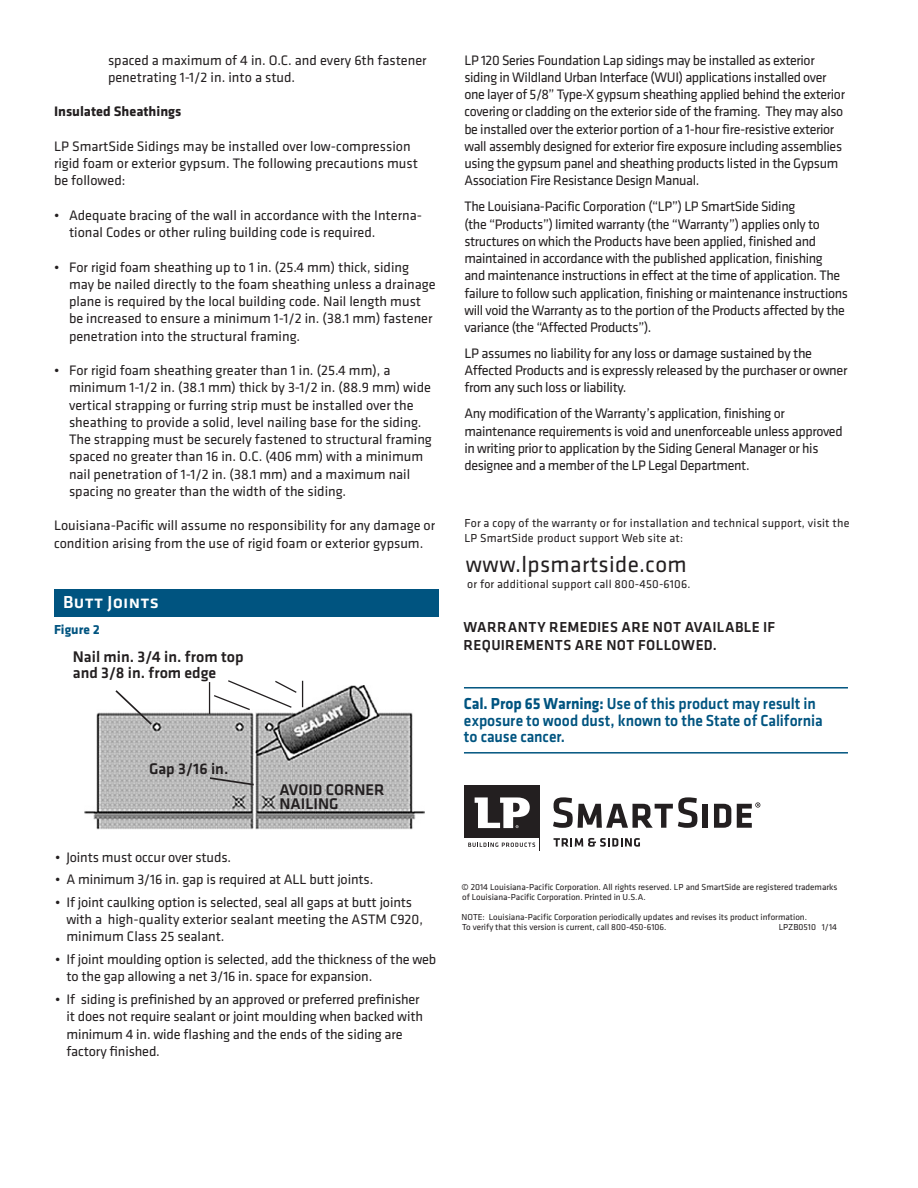
<style>
.page{position:relative;width:918px;height:1188px;background:#fff}
.page>*{position:absolute;margin:0;border:0;box-sizing:border-box;transform-origin:0 0}
.new_disclaimers{font:23.25px "Klavika";letter-spacing:.015em;color:#231f20}
.new_subs{font:500 18px "Klavika";letter-spacing:.015em;color:#fff}
.new_disclaimers-2{font:500 16.5px/16.5px "Klavika";letter-spacing:-.005em;color:#005480;scale:.94 1}
.t1{font:500 15.9px/15.8px "Klavika";color:#231f20}
.new_disclaimers-3{font:500 15px "Klavika";letter-spacing:.03em;color:#231f20}
.new_bullet_points{font:14.25px/17.2px "Klavika";letter-spacing:-.01em;color:#231f20}
.t2{font:700 14.25px "Klavika";color:#231f20}
.t3{font:13.5px "Klavika Bold TF";color:#005480}
.new_disclaimers-4{font:12px/15px "Klavika";letter-spacing:.015em;color:#231f20}
.new_call_outs{font:12px "Klavika";letter-spacing:.015em;color:#231f20}
.t4{font:9px/10.5px "Klavika";color:#231f20}
.s1{font-weight:700}
</style>
<div class="page">
<svg style="left:553px;top:797px;width:144px;height:31px"></svg>
<div style="left:703px;top:804px;width:5px;height:24px;background:#231f20"></div>
<svg style="left:714px;top:804px;width:17px;height:24px"></svg>
<svg style="left:737px;top:802px;width:23px;height:26px"></svg>
<svg style="left:554px;top:838px;width:86px;height:9px"></svg>
<div style="left:464px;top:785px;width:75px;height:53px;background:#231f20"></div>
<svg style="left:475px;top:797px;width:55px;height:31px"></svg>
<svg style="left:468px;top:843px;width:67px;height:4px"></svg>
<hr style="left:464px;top:687px;width:384px;height:2px;background:#005480">
<hr style="left:464px;top:752px;width:384px;height:2px;background:#005480">
<div style="left:54px;top:590px;width:384px;height:27px;background:#005480"></div>
<img style="left:84px;top:686px;width:341px;height:144px">
<svg style="left:114px;top:688px;width:40px;height:39px"></svg>
<svg style="left:208px;top:776px;width:48px;height:11px"></svg>
<hr style="left:209px;top:682px;width:1px;height:32px;background:#231f20">
<svg style="left:212px;top:680px;width:91px;height:31px"></svg>
<p class="new_bullet_points" style="left:108px;top:51px;width:320px">spaced a maximum of 4 in. O.C. and every 6th fastener penetrating 1-1/2 in. into a stud.</p>
<p class="t2" style="left:54px;top:101px;width:129px">Insulated Sheathings</p>
<p class="new_bullet_points" style="left:54px;top:137px;width:366px">LP SmartSide Sidings may be installed over low-compression rigid foam or exterior gypsum. The following precautions must be followed:</p>
<p class="new_bullet_points" style="left:69px;top:206px;width:355px;text-indent:-15px">• Adequate bracing of the wall in accordance with the Interna&shy;tional Codes or other ruling building code is required.</p>
<p class="new_bullet_points" style="left:69px;top:258px;width:368px;text-indent:-15px">• For rigid foam sheathing up to 1 in. (25.4 mm) thick, siding may be nailed directly to the foam sheathing unless a drainage plane is required by the local building code. Nail length must be increased to ensure a minimum 1-1/2 in. (38.1 mm) fastener penetration into the structural framing.</p>
<p class="new_bullet_points" style="left:69px;top:361px;width:364px;text-indent:-15px">• For rigid foam sheathing greater than 1 in. (25.4 mm), a minimum 1-1/2 in. (38.1 mm) thick by 3-1/2 in. (88.9 mm) wide vertical strapping or furring strip must be installed over the sheathing to provide a solid, level nailing base for the siding.<br>The strapping must be securely fastened to structural framing spaced no greater than 16 in. O.C. (406 mm) with a minimum nail penetration of 1-1/2 in. (38.1 mm) and a maximum nail spacing no greater than the width of the siding.</p>
<p class="new_bullet_points" style="left:54px;top:517px;width:383px">Louisiana-Pacific will assume no responsibility for any damage or condition arising from the use of rigid foam or exterior gypsum.</p>
<p class="new_subs" style="left:63px;top:590px;width:97px">Butt Joints</p>
<p class="t1" style="left:73px;top:648px;width:172px">Nail min. 3/4 in. from top and 3/8 in. from edge</p>
<p class="t3" style="left:54px;top:622px;width:47px">Figure 2</p>
<p class="t1" style="left:149px;top:760px;width:81px">Gap 3/16 in.</p>
<p class="t1" style="left:279px;top:783px;width:107px;line-height:13.5px">AVOID CORNER<br>NAILING</p>
<p class="new_bullet_points" style="left:55px;top:848px;width:177px">• Joints must occur over studs.</p>
<p class="new_bullet_points" style="left:55px;top:871px;width:320px">• A minimum 3/16 in. gap is required at ALL butt joints.</p>
<p class="new_bullet_points" style="left:66px;top:893px;width:358px;text-indent:-11px">• If joint caulking option is selected, seal all gaps at butt joints with a high-quality exterior sealant meeting the ASTM C920, minimum Class 25 sealant.</p>
<p class="new_bullet_points" style="left:66px;top:950px;width:371px;text-indent:-11px">• If joint moulding option is selected, add the thickness of the web to the gap allowing a net 3/16 in. space for expansion.</p>
<p class="new_bullet_points" style="left:66px;top:990px;width:358px;text-indent:-11px">• If siding is prefinished by an approved or preferred prefinisher it does not require sealant or joint moulding when backed with minimum 4 in. wide flashing and the ends of the siding are factory finished.</p>
<p class="new_bullet_points" style="left:464px;top:51px;width:382px">LP 120 Series Foundation Lap sidings may be installed as exterior siding in Wildland Urban Interface (WUI) applications installed over one layer of 5/8” Type-X gypsum sheathing applied behind the exterior covering or cladding on the exterior side of the framing. They may also be installed over the exterior portion of a 1-hour fire-resistive exterior wall assembly designed for exterior fire exposure including assemblies using the gypsum panel and sheathing products listed in the Gypsum Association Fire Resistance Design Manual.</p>
<p class="new_bullet_points" style="left:464px;top:198px;width:385px">The Louisiana-Pacific Corporation (“LP”) LP SmartSide Siding<br>(the “Products”) limited warranty (the “Warranty”) applies only to structures on which the Products have been applied, finished and maintained in accordance with the published application, finishing<br>and maintenance instructions in effect at the time of application. The failure to follow such application, -finishing or maintenance instructions will void the Warranty as to the portion of the Products affected by the variance (the “Affected Products”).</p>
<p class="new_bullet_points" style="left:464px;top:344px;width:385px">LP assumes no liability for any loss or damage sustained by the<br>Affected Products and is expressly released by the purchaser or owner from any such loss or liability.</p>
<p class="new_bullet_points" style="left:464px;top:405px;width:380px">Any modification of the Warranty’s application, finishing or maintenance requirements is void and unenforceable unless approved in writing prior to application by the Siding General Manager or his designee and a member of the LP Legal Department.</p>
<p class="new_disclaimers-4" style="left:464px;top:515px;width:387px">For a copy of the warranty or for installation and technical support, visit the<br>LP SmartSide product -support Web site at:</p>
<p class="new_call_outs" style="left:467px;top:576px;width:225px">or for additional support call 800-450-6106.</p>
<p class="new_disclaimers" style="left:466px;top:549px;width:222px">www.lpsmartside.com</p>
<p class="new_disclaimers-3" style="left:464px;top:616px;width:313px">WARRANTY REMEDIES ARE NOT AVAILABLE IF</p>
<p class="new_disclaimers-3" style="left:464px;top:634px;width:255px">REQUIREMENTS ARE NOT FOLLOWED.</p>
<p class="new_disclaimers-2" style="left:464px;top:695px;width:383px"><span class="s1">Cal. Prop 65 Warning:</span> Use of this product may result in exposure to wood dust, known to the State of California</p>
<p class="new_disclaimers-2" style="left:464px;top:728px;width:109px">to cause cancer.</p>
<p class="t4" style="left:462px;top:881px;width:377px">© 2014 Louisiana-Pacific Corporation. All rights reserved. LP and SmartSide are registered trademarks of Louisiana-Pacific Corporation. Printed in U.S.A.</p>
<p class="t4" style="left:462px;top:911px;width:347px">NOTE: Louisiana-Pacific Corporation periodically updates and revises its product -information.<br>To verify that this version is current, call 800-450-6106.</p>
<p class="t4" style="left:779px;top:922px;width:60px">LPZB0510 1/14</p>
</div>
